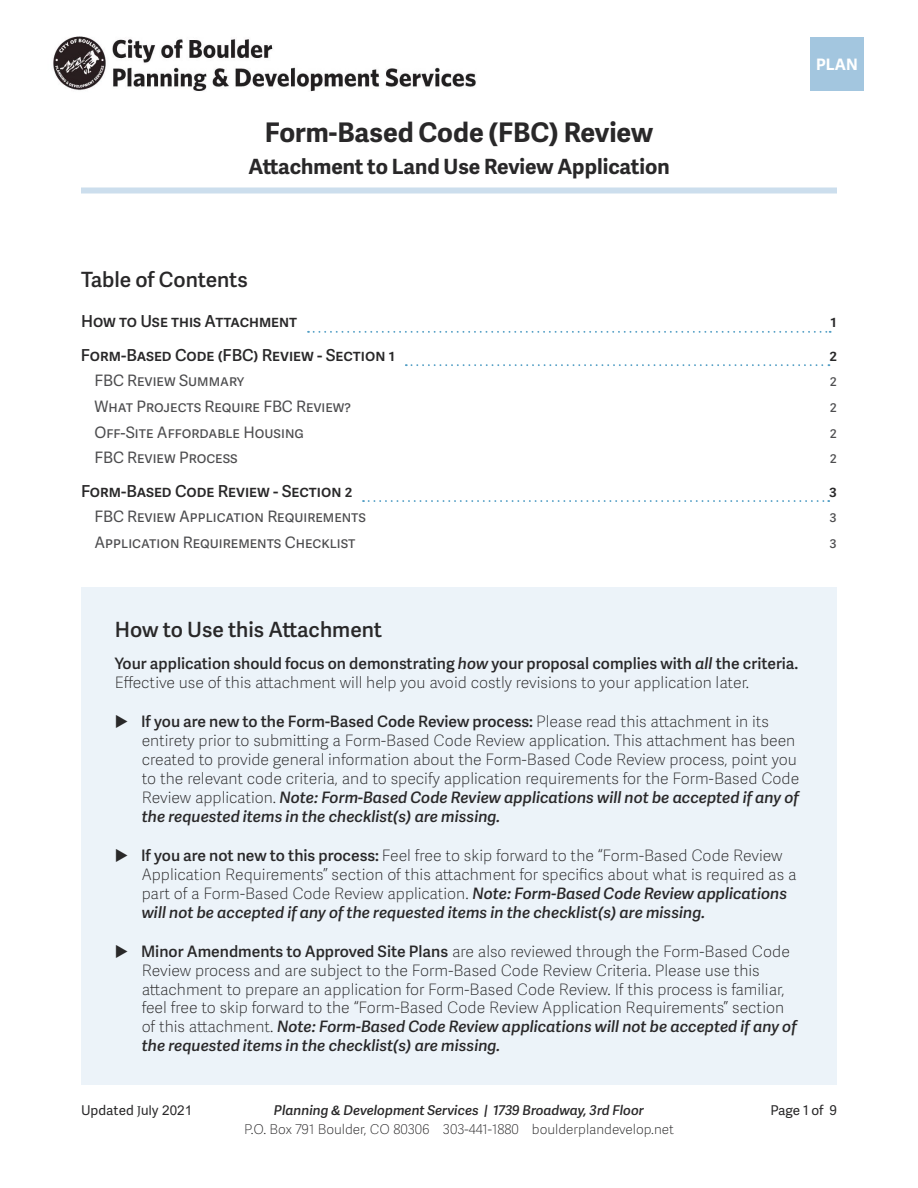
<style>
.page{position:relative;width:918px;height:1188px;background:#fff}
.page>*{position:absolute;margin:0;border:0;box-sizing:border-box;transform-origin:0 0}
.t1{font:700 27px "Adelle Sans";color:#292829}
.t2{font:600 21px "Adelle Sans";color:#292829}
.t3{font:700 21px "Adelle Sans";color:#292829}
.t4{font:600 16.5px "Adelle Sans";color:#292829}
.t5{font:100 15.75px/18.9px "Adelle Sans";color:#292829}
.t6{font:15.75px "Adelle Sans";color:#4d4d4f}
.t7{font:700 15.75px "Adelle Sans";color:#fff}
.t8{font:100 13.5px "Adelle Sans";color:#292829}
.t9{font:italic 600 13.5px "Adelle Sans";color:#292829}
.t10{font:13.5px "Adelle Sans";color:#292829}
.s1{font-weight:600}
.s2{font-weight:600;font-style:italic}
.s3{font-family:"Minion Pro"}
.s4{font-family:"Arial"}
</style>
<div class="page">
<img style="left:53px;top:36px;width:423px;height:56px">
<div style="left:81px;top:587px;width:756px;height:498px;background:#ecf3f9"></div>
<svg style="left:308px;top:331px;width:523px;height:2px"></svg>
<svg style="left:406px;top:364px;width:423px;height:2px"></svg>
<svg style="left:363px;top:500px;width:466px;height:2px"></svg>
<div style="left:810px;top:37px;width:54px;height:54px;background:#a3c6df"></div>
<div style="left:81px;top:188px;width:756px;height:6px;background:#ccdeed"></div>
<h1 class="t1" style="left:265px;top:113px;width:390px">Form-Based Code (FBC) Review</h1>
<h2 class="t3" style="left:248px;top:152px;width:423px">Attachment to Land Use Review Application</h2>
<p class="t7" style="left:816px;top:53px;width:43px">PLAN</p>
<h2 class="t2" style="left:81px;top:265px;width:168px">Table of Contents</h2>
<p class="t4" style="left:81px;top:310px;width:218px">How to Use this Attachment</p>
<p class="t4" style="left:831px;top:310px;width:8px">1</p>
<p class="t4" style="left:81px;top:343px;width:316px">Form-Based Code (FBC) Review - Section 1</p>
<p class="t4" style="left:829px;top:343px;width:9px">2</p>
<p class="t6" style="left:94px;top:369px;width:151px">FBC Review Summary</p>
<p class="t6" style="left:830px;top:369px;width:9px">2</p>
<p class="t6" style="left:94px;top:395px;width:258px">What Projects Require FBC Review?</p>
<p class="t6" style="left:830px;top:395px;width:9px">2</p>
<p class="t6" style="left:94px;top:421px;width:211px">Off-Site Affordable Housing</p>
<p class="t6" style="left:830px;top:421px;width:9px">2</p>
<p class="t6" style="left:94px;top:446px;width:145px">FBC Review Process</p>
<p class="t6" style="left:830px;top:446px;width:9px">2</p>
<p class="t4" style="left:81px;top:479px;width:273px">Form-Based Code Review - Section 2</p>
<p class="t4" style="left:829px;top:479px;width:9px">3</p>
<p class="t6" style="left:94px;top:505px;width:273px">FBC Review Application Requirements</p>
<p class="t6" style="left:830px;top:505px;width:9px">3</p>
<p class="t6" style="left:94px;top:531px;width:262px">Application Requirements Checklist</p>
<p class="t6" style="left:830px;top:531px;width:9px">3</p>
<h2 class="t2" style="left:115px;top:614px;width:269px">How to Use this Attachment</h2>
<p class="t5" style="left:115px;top:654px;width:685px"><span class="s1">Your application should focus on demonstrating</span> <span class="s2">how</span> <span class="s1">your proposal complies with</span> <span class="s2">all</span> <span class="s1">the criteria.<br></span>Effective use of this attachment will help you avoid costly revisions to your application later.</p>
<p class="t5" style="left:141px;top:712px;width:660px"><span class="s1">If you are new to the Form-Based Code Review process:</span> Please read this attachment in its entirety prior to submitting a Form-Based Code Review application. This attachment has been created to provide general information about the Form-Based Code Review process, point you to the relevant code criteria, and to specify application requirements for the Form-Based Code Review application. <span class="s2">Note: Form-Based Code Review applications will not be accepted if any of the requested items in the checklist(s) are missing.</span></p>
<p class="t5" style="left:141px;top:845px;width:657px"><span class="s1">If you are not new to this process:</span> Feel free to skip forward to the “Form-Based Code Review Application Requirements” section of this attachment for specifics about what is required as a part of a Form-Based Code Review application. <span class="s2">Note: Form-Based Code Review applications will not be accepted if any of the requested items in the checklist(s) are missing.</span></p>
<p class="t5" style="left:141px;top:941px;width:657px"><span class="s1">Minor Amendments to Approved Site Plans</span> are also reviewed through the Form-Based Code Review process and are subject to the Form-Based Code Review Criteria. Please use this attachment to prepare an application for Form-Based Code Review. If this process is familiar, feel free to skip forward to the “Form-Based Code Review Application Requirements” section of this attachment. <span class="s2">Note: Form-Based Code Review applications will not be accepted if any of the requested items in the checklist(s) are missing.</span></p>
<p class="t10" style="left:81px;top:1100px;width:113px">Updated <span class="s3">J</span><span class="s4">uly 2021</span></p>
<p class="t9" style="left:274px;top:1100px;width:372px">Planning &amp; Development Services | 1739 Broadway, 3rd Floor</p>
<p class="t10" style="left:771px;top:1100px;width:68px">Page 1 of 9</p>
<p class="t8" style="left:244px;top:1120px;width:431px">P.O. Box 791 Boulder, CO 80306 303-441-1880 boulderplandevelop.net</p>
</div>
